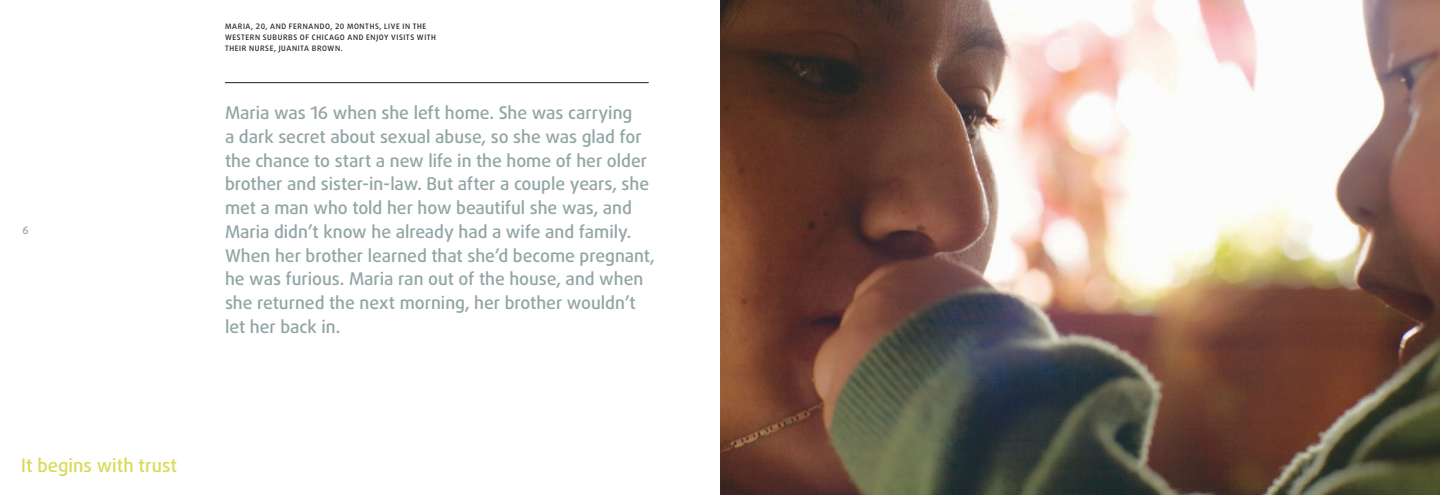
<style>
.page{position:relative;width:1440px;height:495px;background:#fff}
.page>*{position:absolute;margin:0;border:0;box-sizing:border-box;transform-origin:0 0}
.t1{font:500 18.5px "Daxline LF";color:#d9da55}
.t2{font:500 17.5px/23.8px "Daxline LF";letter-spacing:-.005em;color:#91a5a4}
.t3{font:500 10.62px "Daxline LF";color:#91a5a4}
.t4{font:500 7.5px/11.2px "Daxline LF";letter-spacing:.08em;color:#231f20}
</style>
<div class="page">
<hr style="left:225px;top:82px;width:424px;height:1px;background:#231f20">
<img style="left:720px;top:0;width:720px;height:495px">
<p class="t3" style="left:22px;top:223px;width:8px">6</p>
<p class="t4" style="left:225px;top:20px;width:213px">Maria, 20, and Fernando, 20 months, live in the western suburbs of Chicago and enjoy visits with their nurse, Juanita Brown.</p>
<p class="t2" style="left:225px;top:101px;width:431px">Maria was 16 when she left home. She was carrying<br>a dark secret about sexual abuse, so she was glad for the chance to start a new life in the home of her older brother and sister-in-law. But after a couple years, she met a man who told her how beautiful she was, and Maria didn’t know he already had a wife and family.<br>When her brother learned that she’d become pregnant, he was furious. Maria ran out of the house, and when she returned the next morning, her brother wouldn’t let her back in.</p>
<p class="t1" style="left:21px;top:454px;width:157px">It begins with trust</p>
</div>
